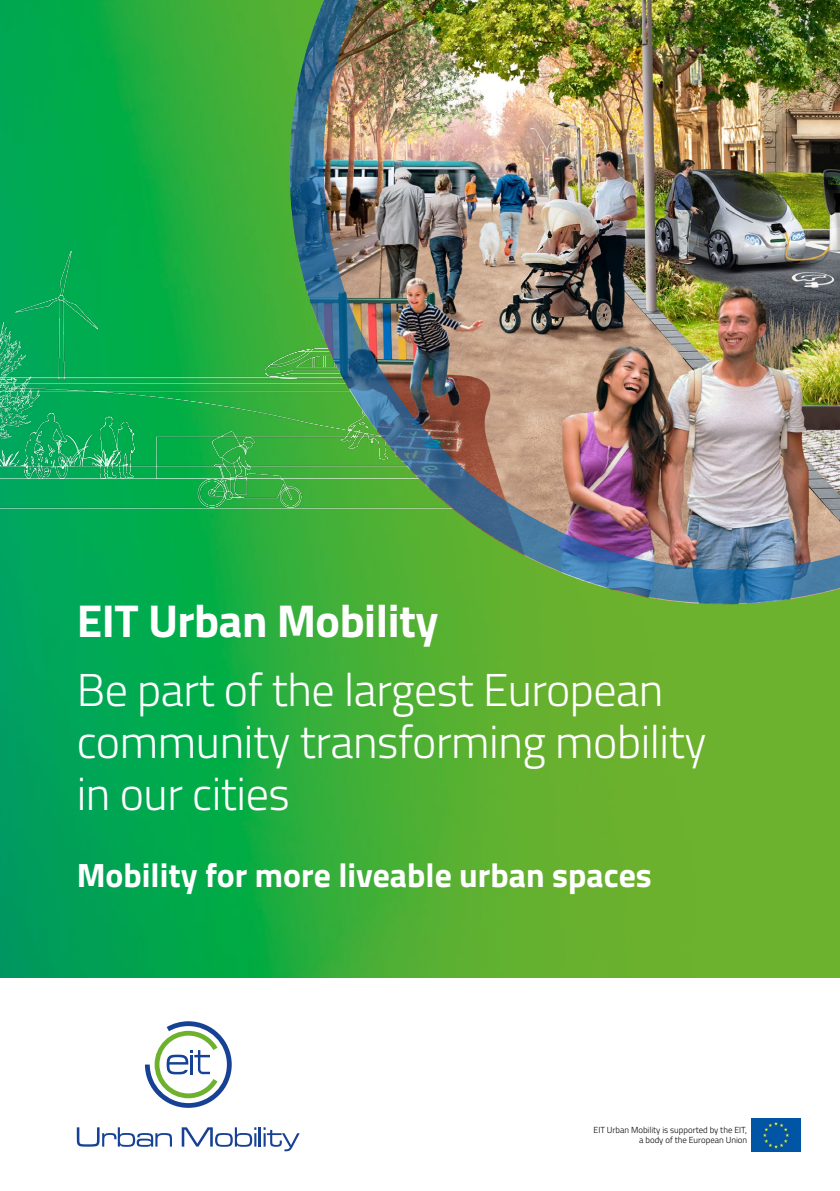
<style>
.page{position:relative;width:840px;height:1191px;background:#fff}
.page>*{position:absolute;margin:0;border:0;box-sizing:border-box;transform-origin:0 0}
.t1{font:300 46px/52px "Titillium Web";letter-spacing:-.01em;color:#fff}
.t2{font:700 46px "Titillium Web";letter-spacing:-.01em;color:#fff}
.t3{font:700 33.8px "Titillium Web";color:#fff}
.t4{font:300 8.8px/10.6px "Titillium Web";color:#000;text-align:right}
</style>
<div class="page">
<img style="left:0;top:0;width:839px;height:977px">
<img style="left:0;top:39px;width:839px;height:596px">
<svg style="left:145px;top:1021px;width:86px;height:86px"></svg>
<svg style="left:77px;top:1127px;width:95px;height:19px"></svg>
<svg style="left:182px;top:1127px;width:117px;height:24px"></svg>
<img style="left:751px;top:1118px;width:48px;height:33px">
<img style="left:290px;top:0;width:549px;height:603px">
<p class="t2" style="left:77px;top:586px;width:363px">EIT Urban Mobility</p>
<p class="t1" style="left:77px;top:661px;width:630px">Be part of the largest European community transforming mobility in our cities</p>
<p class="t3" style="left:77px;top:849px;width:576px">Mobility for more liveable urban spaces</p>
<p class="t4" style="left:593px;top:1124px;width:155px">EIT Urban Mobility is supported by the EIT, a body of the European Union</p>
</div>
